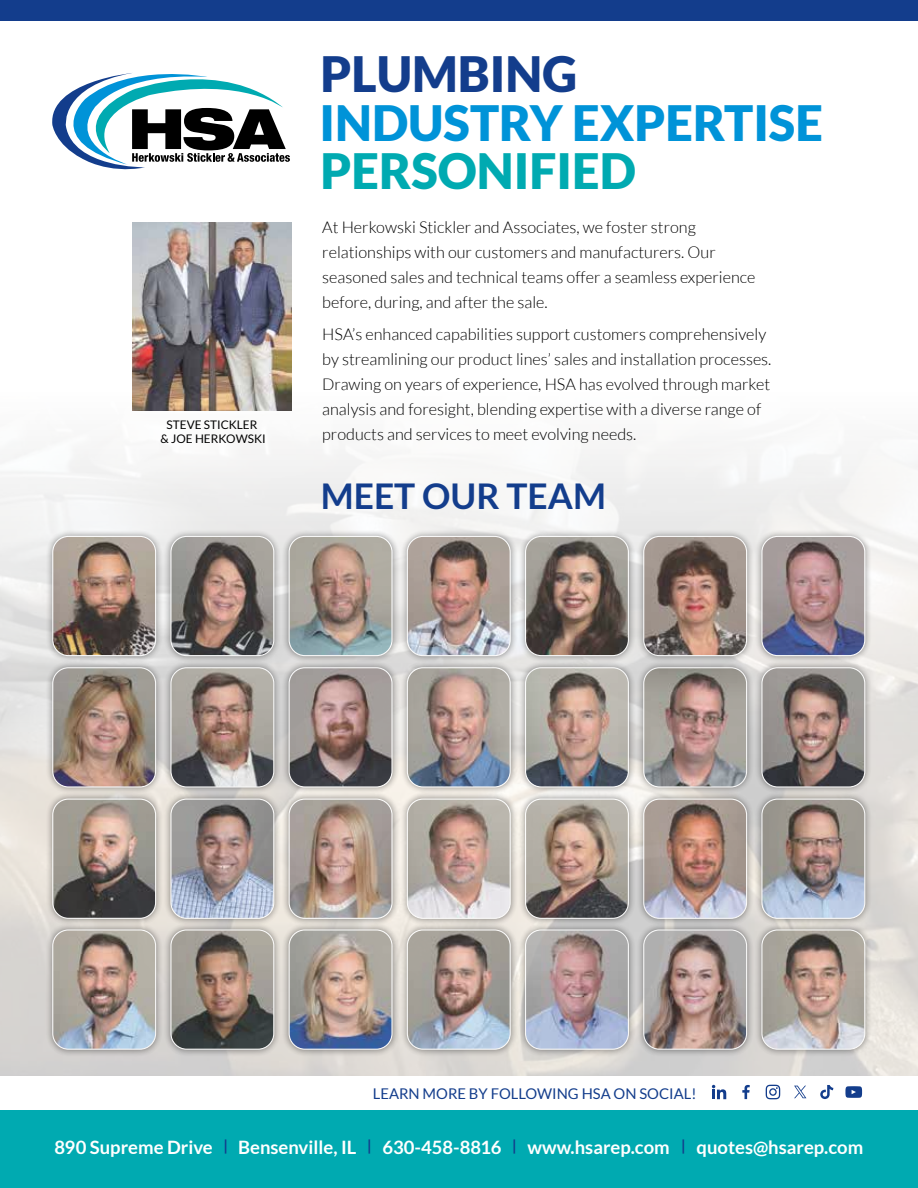
<style>
.page{position:relative;width:918px;height:1188px;background:#fff}
.page>*{position:absolute;margin:0;border:0;box-sizing:border-box;transform-origin:0 0}
.t1{font:900 48.75px "Lato";color:#0093d8}
.t2{font:900 48.75px "Lato";color:#00aab1}
.t3{font:900 48.75px "Lato";color:#133d8c}
.t4{font:700 35.4px "Lato";color:#133d8c}
.t5{font:700 18.45px "Lato";color:#fff}
.t6{font:300 16.2px/25px "Lato";color:#000}
.t7{font:14.85px "Lato";color:#133d8c}
.t8{font:11.85px/14.2px "Lato";color:#000;text-align:center}
.s1{font-size:15.15px;color:#133d8c}
</style>
<div class="page">
<img style="left:0;top:387px;width:918px;height:688px">
<div style="left:0;top:1111px;width:918px;height:77px;background:#00aab1"></div>
<svg style="left:52px;top:73px;width:238px;height:96px"></svg>
<img style="left:133px;top:223px;width:158px;height:188px">
<svg style="left:712px;top:1085px;width:14px;height:14px"></svg>
<svg style="left:742px;top:1085px;width:8px;height:14px"></svg>
<svg style="left:766px;top:1085px;width:14px;height:14px"></svg>
<svg style="left:845px;top:1086px;width:17px;height:12px"></svg>
<svg style="left:820px;top:1085px;width:13px;height:14px"></svg>
<svg style="left:794px;top:1086px;width:12px;height:12px"></svg>
<div style="left:0;top:0;width:918px;height:20px;background:#133d8c"></div>
<div style="left:45px;top:529px;width:118px;height:134px;background:#000;opacity:.5"></div>
<img style="left:53px;top:536px;width:103px;height:120px">
<div style="left:52px;top:536px;width:104px;height:120px;border:1px solid #fff;border-radius:16px"></div>
<div style="left:45px;top:660px;width:118px;height:135px;background:#000;opacity:.5"></div>
<img style="left:53px;top:668px;width:103px;height:119px">
<div style="left:52px;top:667px;width:104px;height:121px;border:1px solid #fff;border-radius:16px"></div>
<div style="left:45px;top:791px;width:118px;height:135px;background:#000;opacity:.5"></div>
<img style="left:53px;top:799px;width:103px;height:119px">
<div style="left:52px;top:799px;width:104px;height:120px;border:1px solid #fff;border-radius:16px"></div>
<div style="left:45px;top:922px;width:118px;height:135px;background:#000;opacity:.5"></div>
<img style="left:53px;top:930px;width:103px;height:119px">
<div style="left:52px;top:929px;width:104px;height:121px;border:1px solid #fff;border-radius:16px"></div>
<div style="left:163px;top:529px;width:119px;height:134px;background:#000;opacity:.5"></div>
<img style="left:171px;top:536px;width:103px;height:120px">
<div style="left:170px;top:536px;width:104px;height:120px;border:1px solid #fff;border-radius:16px"></div>
<div style="left:163px;top:660px;width:119px;height:135px;background:#000;opacity:.5"></div>
<img style="left:171px;top:668px;width:103px;height:119px">
<div style="left:170px;top:667px;width:104px;height:121px;border:1px solid #fff;border-radius:16px"></div>
<div style="left:163px;top:791px;width:119px;height:135px;background:#000;opacity:.5"></div>
<img style="left:171px;top:799px;width:103px;height:119px">
<div style="left:170px;top:799px;width:104px;height:120px;border:1px solid #fff;border-radius:16px"></div>
<div style="left:163px;top:922px;width:119px;height:135px;background:#000;opacity:.5"></div>
<img style="left:171px;top:930px;width:103px;height:119px">
<div style="left:170px;top:929px;width:104px;height:121px;border:1px solid #fff;border-radius:16px"></div>
<div style="left:282px;top:529px;width:118px;height:134px;background:#000;opacity:.5"></div>
<img style="left:289px;top:536px;width:103px;height:120px">
<div style="left:289px;top:536px;width:104px;height:120px;border:1px solid #fff;border-radius:16px"></div>
<div style="left:282px;top:660px;width:118px;height:135px;background:#000;opacity:.5"></div>
<img style="left:289px;top:668px;width:103px;height:119px">
<div style="left:289px;top:667px;width:104px;height:121px;border:1px solid #fff;border-radius:16px"></div>
<div style="left:282px;top:791px;width:118px;height:135px;background:#000;opacity:.5"></div>
<img style="left:289px;top:799px;width:103px;height:119px">
<div style="left:289px;top:799px;width:104px;height:120px;border:1px solid #fff;border-radius:16px"></div>
<div style="left:282px;top:922px;width:118px;height:135px;background:#000;opacity:.5"></div>
<img style="left:289px;top:930px;width:103px;height:119px">
<div style="left:289px;top:929px;width:104px;height:121px;border:1px solid #fff;border-radius:16px"></div>
<div style="left:400px;top:529px;width:118px;height:134px;background:#000;opacity:.5"></div>
<img style="left:407px;top:536px;width:103px;height:120px">
<div style="left:407px;top:536px;width:104px;height:120px;border:1px solid #fff;border-radius:16px"></div>
<div style="left:400px;top:660px;width:118px;height:135px;background:#000;opacity:.5"></div>
<img style="left:407px;top:668px;width:103px;height:119px">
<div style="left:407px;top:667px;width:104px;height:121px;border:1px solid #fff;border-radius:16px"></div>
<div style="left:400px;top:791px;width:118px;height:135px;background:#000;opacity:.5"></div>
<img style="left:407px;top:799px;width:103px;height:119px">
<div style="left:407px;top:799px;width:104px;height:120px;border:1px solid #fff;border-radius:16px"></div>
<div style="left:400px;top:922px;width:118px;height:135px;background:#000;opacity:.5"></div>
<img style="left:407px;top:930px;width:103px;height:119px">
<div style="left:407px;top:929px;width:104px;height:121px;border:1px solid #fff;border-radius:16px"></div>
<div style="left:518px;top:529px;width:118px;height:134px;background:#000;opacity:.5"></div>
<img style="left:526px;top:536px;width:102px;height:120px">
<div style="left:525px;top:536px;width:104px;height:120px;border:1px solid #fff;border-radius:16px"></div>
<div style="left:518px;top:660px;width:118px;height:135px;background:#000;opacity:.5"></div>
<img style="left:526px;top:668px;width:102px;height:119px">
<div style="left:525px;top:667px;width:104px;height:121px;border:1px solid #fff;border-radius:16px"></div>
<div style="left:518px;top:791px;width:118px;height:135px;background:#000;opacity:.5"></div>
<img style="left:526px;top:799px;width:102px;height:119px">
<div style="left:525px;top:799px;width:104px;height:120px;border:1px solid #fff;border-radius:16px"></div>
<div style="left:518px;top:922px;width:118px;height:135px;background:#000;opacity:.5"></div>
<img style="left:526px;top:930px;width:102px;height:119px">
<div style="left:525px;top:929px;width:104px;height:121px;border:1px solid #fff;border-radius:16px"></div>
<div style="left:636px;top:529px;width:118px;height:134px;background:#000;opacity:.5"></div>
<img style="left:644px;top:536px;width:103px;height:120px">
<div style="left:643px;top:536px;width:104px;height:120px;border:1px solid #fff;border-radius:16px"></div>
<div style="left:636px;top:660px;width:118px;height:135px;background:#000;opacity:.5"></div>
<img style="left:644px;top:668px;width:103px;height:119px">
<div style="left:643px;top:667px;width:104px;height:121px;border:1px solid #fff;border-radius:16px"></div>
<div style="left:636px;top:791px;width:118px;height:135px;background:#000;opacity:.5"></div>
<img style="left:644px;top:799px;width:103px;height:119px">
<div style="left:643px;top:799px;width:104px;height:120px;border:1px solid #fff;border-radius:16px"></div>
<div style="left:636px;top:922px;width:118px;height:135px;background:#000;opacity:.5"></div>
<img style="left:644px;top:930px;width:103px;height:119px">
<div style="left:643px;top:929px;width:104px;height:121px;border:1px solid #fff;border-radius:16px"></div>
<div style="left:754px;top:529px;width:119px;height:134px;background:#000;opacity:.5"></div>
<img style="left:762px;top:536px;width:103px;height:120px">
<div style="left:761px;top:536px;width:104px;height:120px;border:1px solid #fff;border-radius:16px"></div>
<div style="left:754px;top:660px;width:119px;height:135px;background:#000;opacity:.5"></div>
<img style="left:762px;top:668px;width:103px;height:119px">
<div style="left:761px;top:667px;width:104px;height:121px;border:1px solid #fff;border-radius:16px"></div>
<div style="left:754px;top:791px;width:119px;height:135px;background:#000;opacity:.5"></div>
<img style="left:762px;top:799px;width:103px;height:119px">
<div style="left:761px;top:799px;width:104px;height:120px;border:1px solid #fff;border-radius:16px"></div>
<div style="left:754px;top:922px;width:119px;height:135px;background:#000;opacity:.5"></div>
<img style="left:762px;top:930px;width:103px;height:119px">
<div style="left:761px;top:929px;width:104px;height:121px;border:1px solid #fff;border-radius:16px"></div>
<p class="t8" style="left:161px;top:417px;width:107px">STEVE STICKLER<br>&amp; JOE HERKOWSKI</p>
<h1 class="t3" style="left:320px;top:45px;width:258px">PLUMBING</h1>
<h1 class="t1" style="left:320px;top:94px;width:505px">INDUSTRY EXPERTISE</h1>
<h1 class="t2" style="left:320px;top:143px;width:317px">PERSONIFIED</h1>
<p class="t6" style="left:322px;top:215px;width:435px">At Herkowski Stickler and Associates, we foster strong relationships with our customers and manufacturers. Our seasoned sales and technical teams offer a seamless experience before, during, and after the sale.</p>
<p class="t6" style="left:322px;top:322px;width:451px">HSA’s enhanced capabilities support customers comprehensively by streamlining our product lines’ sales and installation processes.<br>Drawing on years of experience, HSA has evolved through market analysis and foresight, blending expertise with a diverse range of products and services to meet evolving needs.</p>
<h2 class="t4" style="left:321px;top:476px;width:287px">MEET OUR TEAM</h2>
<p class="t7" style="left:373px;top:1085px;width:325px">LEARN MORE BY FOLLOWING HSA ON SOCIAL!</p>
<p class="t5" style="left:55px;top:1136px;width:810px">890 Supreme Drive <span class="s1">|</span> Bensenville, IL <span class="s1">|</span> 630-458-8816 <span class="s1">|</span> www.hsarep.com <span class="s1">|</span> quotes@hsarep.com</p>
</div>
